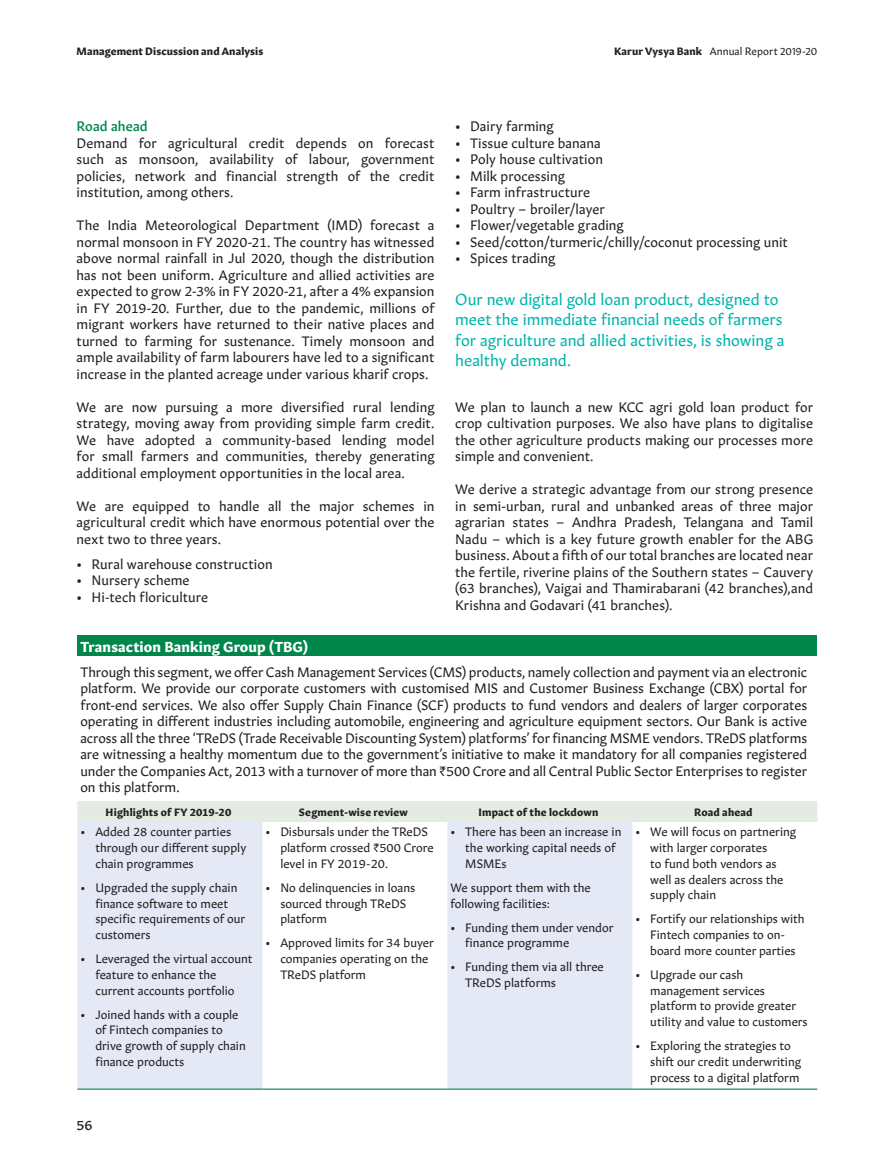
<style>
.page{position:relative;width:894px;height:1161px;background:#fff}
.page>*{position:absolute;margin:0;border:0;box-sizing:border-box;transform-origin:0 0}
.Text_Callout{font:15.75px/20.7px "Gitan Latn";letter-spacing:-.005em;color:#00b5ac}
.Body_Head_02{font:700 14.25px "Gitan Latn";letter-spacing:.01em;color:#fff}
.Body_Copy{font:13.5px/16.5px "Gitan Latn";letter-spacing:.005em;color:#231f20;text-align:justify}
.Body_Head_03{font:13.5px "Gitan Latn Me";letter-spacing:.005em;color:#00854a}
.t1{font:13.5px "Gitan Latn Me";color:#231f20}
.Table_Copy{font:12px/15.8px "Gitan Latn";color:#231f20}
.Particulars{font:700 10.5px "Gitan Latn";letter-spacing:.015em;color:#231f20}
.t2{font:10.5px "Gitan Latn";letter-spacing:.005em;color:#231f20}
.s1{font-weight:700}
.s2{font-family:"Rupee"}
</style>
<div class="page">
<div style="left:77px;top:635px;width:740px;height:21px;background:#00854a"></div>
<div style="left:77px;top:801px;width:740px;height:21px;background:#e3ebe3"></div>
<svg style="left:77px;top:822px;width:555px;height:267px;fill:#e4e9f5"></svg>
<hr style="left:77px;top:1089px;width:185px;height:1px;background:#00854a">
<hr style="left:262px;top:1089px;width:185px;height:1px;background:#00854a">
<hr style="left:447px;top:1089px;width:185px;height:1px;background:#00854a">
<hr style="left:632px;top:1089px;width:185px;height:1px;background:#00854a">
<p class="Particulars" style="left:77px;top:42px;width:188px">Management Discussion and Analysis</p>
<p class="t2" style="left:613px;top:43px;width:205px"><span class="s1">Karur Vysya Bank</span> Annual Report 2019-20</p>
<p class="Body_Head_03" style="left:77px;top:115px;width:73px">Road ahead</p>
<p class="Body_Copy" style="left:77px;top:134px;width:359px">Demand for agricultural credit depends on forecast such as monsoon, availability of labour, government policies, network and financial strength of the credit institution, among others.</p>
<p class="Body_Copy" style="left:77px;top:216px;width:359px">The India Meteorological Department (IMD) forecast a normal monsoon in FY 2020-21. The country has witnessed above normal rainfall in Jul 2020, though the distribution has not been uniform. Agriculture and allied activities are expected to grow 2-3% in FY 2020-21, after a 4% expansion in FY 2019-20. Further, due to the pandemic, millions of migrant workers have returned to their native places and turned to farming for sustenance. Timely monsoon and ample availability of farm labourers have led to a significant increase in the planted acreage under various kharif crops.</p>
<p class="Body_Copy" style="left:77px;top:398px;width:359px">We are now pursuing a more diversified rural lending strategy, moving away from providing simple farm credit.<br>We have adopted a community-based lending model for small farmers and communities, thereby generating additional employment opportunities in the local area.</p>
<p class="Body_Copy" style="left:77px;top:497px;width:359px">We are equipped to handle all the major schemes in agricultural credit which have enormous potential over the next two to three years.</p>
<p class="Body_Copy" style="left:77px;top:554px;width:197px">• Rural warehouse construction</p>
<p class="Body_Copy" style="left:77px;top:571px;width:114px">• Nursery scheme</p>
<p class="Body_Copy" style="left:77px;top:587px;width:133px">• Hi-tech floriculture</p>
<p class="Body_Copy" style="left:455px;top:117px;width:100px">• Dairy farming</p>
<p class="Body_Copy" style="left:455px;top:134px;width:147px">• Tissue culture banana</p>
<p class="Body_Copy" style="left:455px;top:150px;width:149px">• Poly house cultivation</p>
<p class="Body_Copy" style="left:455px;top:167px;width:111px">• Milk processing</p>
<p class="Body_Copy" style="left:455px;top:183px;width:136px">• Farm infrastructure</p>
<p class="Body_Copy" style="left:455px;top:200px;width:151px">• Poultry – broiler/layer</p>
<p class="Body_Copy" style="left:455px;top:216px;width:170px">• Flower/vegetable grading</p>
<p class="Body_Copy" style="left:455px;top:233px;width:334px">• Seed/cotton/turmeric/chilly/coconut processing unit</p>
<p class="Body_Copy" style="left:455px;top:249px;width:101px">• Spices trading</p>
<p class="Text_Callout" style="left:455px;top:287px;width:330px">Our new digital gold loan product, designed to meet the immediate financial needs of farmers for agriculture and allied activities, is showing a healthy demand.</p>
<p class="Body_Copy" style="left:455px;top:398px;width:359px">We plan to launch a new KCC agri gold loan product for crop cultivation purposes. We also have plans to digitalise the other agriculture products making our processes more simple and convenient.</p>
<p class="Body_Copy" style="left:455px;top:480px;width:359px">We derive a strategic advantage from our strong presence in semi-urban, rural and unbanked areas of three major agrarian states – Andhra Pradesh, Telangana and Tamil Nadu – which is a key future growth enabler for the ABG business. About a fifth of our total branches are located near the fertile, riverine plains of the Southern states – Cauvery (63 branches), Vaigai and Thamirabarani (42 branches),and Krishna and Godavari (41 branches).</p>
<p class="Body_Head_02" style="left:80px;top:634px;width:229px">Transaction Banking Group (TBG)</p>
<p class="Body_Copy" style="left:80px;top:662px;width:728px">Through this segment, we offer Cash Management Services (CMS) products, namely collection and payment via an electronic platform. We provide our corporate customers with customised MIS and Customer Business Exchange (CBX) portal for front-end services. We also offer Supply Chain Finance (SCF) products to fund vendors and dealers of larger corporates operating in different industries including automobile, engineering and agriculture equipment sectors. Our Bank is active across all the three ‘TReDS (Trade Receivable Discounting System) platforms’ for financing MSME vendors. TReDS platforms are witnessing a healthy momentum due to the government’s initiative to make it mandatory for all companies registered under the Companies Act, 2013 with a turnover of more than <span class="s2">`</span>500 Crore and all Central Public Sector Enterprises to register on this platform.</p>
<p class="Particulars" style="left:106px;top:803px;width:127px">Highlights of FY 2019-20</p>
<p class="Particulars" style="left:299px;top:803px;width:110px">Segment-wise review</p>
<p class="Particulars" style="left:478px;top:803px;width:121px">Impact of the lockdown</p>
<p class="Particulars" style="left:694px;top:803px;width:60px">Road ahead</p>
<p class="Table_Copy" style="left:95px;top:823px;width:152px;text-indent:-15px">• Added 28 counter parties through our different supply chain programmes</p>
<p class="Table_Copy" style="left:95px;top:879px;width:151px;text-indent:-15px">• Upgraded the supply chain finance software to meet specific requirements of our customers</p>
<p class="Table_Copy" style="left:95px;top:950px;width:159px;text-indent:-15px">• Leveraged the virtual account feature to enhance the current accounts portfolio</p>
<p class="Table_Copy" style="left:95px;top:1006px;width:152px;text-indent:-15px">• Joined hands with a couple of Fintech companies to drive growth of supply chain finance products</p>
<p class="Table_Copy" style="left:650px;top:823px;width:147px;text-indent:-15px">• We will focus on partnering with larger corporates<br>to fund both vendors as well as dealers across the supply chain</p>
<p class="Table_Copy" style="left:635px;top:910px;width:170px;text-align:center">• Fortify our relationships with<br>Fintech companies to on-<br>board more counter parties</p>
<p class="Table_Copy" style="left:650px;top:966px;width:159px;text-indent:-15px">• Upgrade our cash management services platform to provide greater utility and value to customers</p>
<p class="Table_Copy" style="left:650px;top:1037px;width:152px;text-indent:-15px">• Exploring the strategies to shift our credit underwriting process to a digital platform</p>
<p class="Table_Copy" style="left:280px;top:823px;width:155px;text-indent:-15px">• Disbursals under the TReDS platform crossed <span class="s2">`</span>500 Crore level in FY 2019-20.</p>
<p class="Table_Copy" style="left:280px;top:879px;width:136px;text-indent:-15px">• No delinquencies in loans sourced through TReDS platform</p>
<p class="Table_Copy" style="left:280px;top:934px;width:155px;text-indent:-15px">• Approved limits for 34 buyer companies operating on the<br>TReDS platform</p>
<p class="Table_Copy" style="left:465px;top:823px;width:157px;text-indent:-15px">• There has been an increase in the working capital needs of<br>MSMEs</p>
<p class="Table_Copy" style="left:450px;top:879px;width:142px">We support them with the following facilities:</p>
<p class="Table_Copy" style="left:465px;top:919px;width:150px;text-indent:-15px">• Funding them under vendor finance programme</p>
<p class="Table_Copy" style="left:465px;top:958px;width:140px;text-indent:-15px">• Funding them via all three<br>TReDS platforms</p>
<p class="t1" style="left:77px;top:1113px;width:18px">56</p>
</div>
